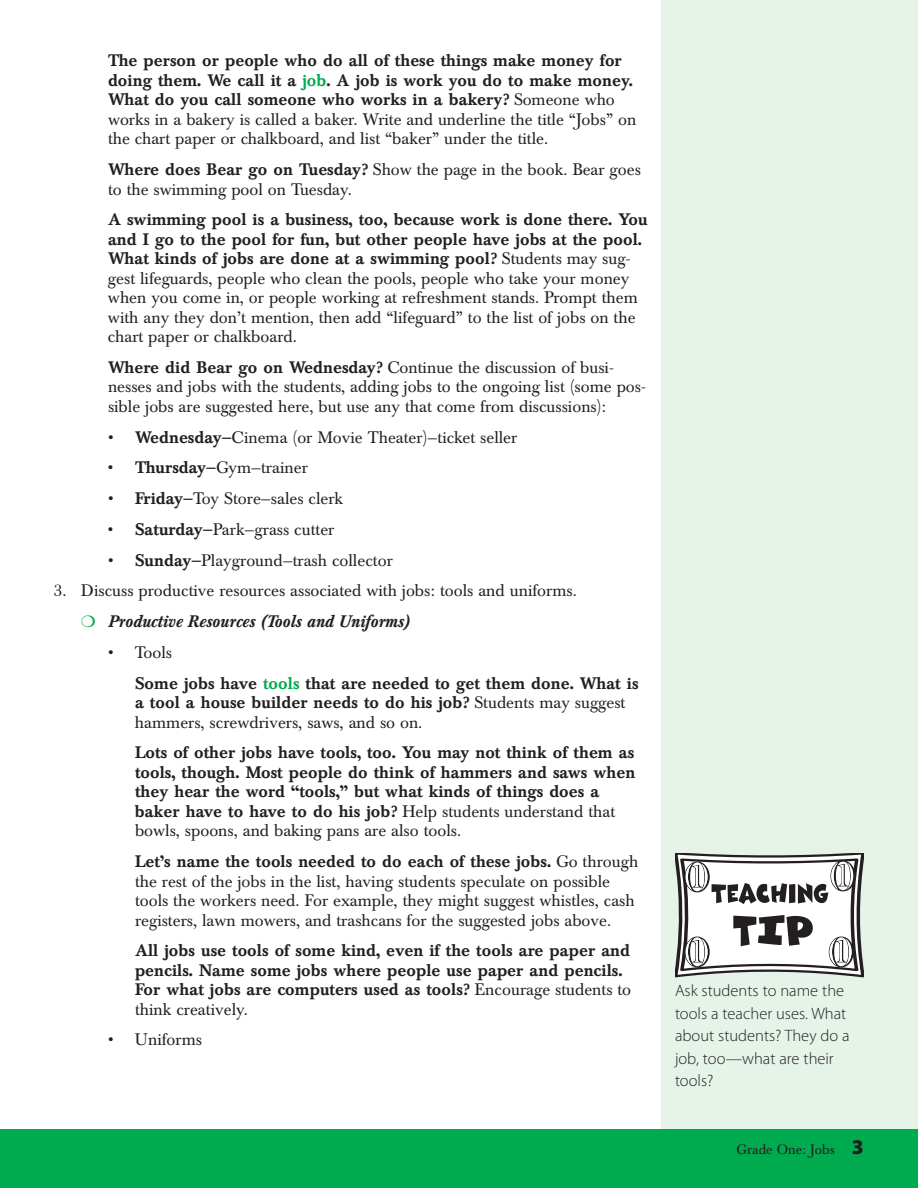
<style>
.page{position:relative;width:918px;height:1188px;background:#fff}
.page>*{position:absolute;margin:0;border:0;box-sizing:border-box;transform-origin:0 0}
.t1{font:16.5px/19.5px "Baskerville BE";color:#231f20}
.t2{font:500 16.5px/19.5px "Baskerville BE";color:#231f20}
.t3{font:300 16.5px/22.5px "Myriad Pro";color:#231f20}
.t4{font:13.5px "Baskerville BE";color:#231f20}
.s1{color:#00aa4f}
.s2{font-weight:400}
.s3{font-weight:500}
.s4{font-weight:500;font-style:italic}
.s5{font-family:"Myriad Pro";font-weight:900;font-size:21px}
</style>
<div class="page">
<div style="left:662px;top:0;width:256px;height:1188px;background:#e5f3e8"></div>
<div style="left:0;top:1130px;width:918px;height:58px;background:#00aa4f"></div>
<svg style="left:675px;top:854px;width:189px;height:123px;background:#bdbdbc"></svg>
<p class="t2" style="left:108px;top:53px;width:530px">The person or people who do all of these things make money for doing them. We call it a <span class="s1">job</span>. A job is work you do to make money.<br>What do you call someone who works in a bakery? <span class="s2">Someone who works in a bakery is called a baker. Write and underline the title “Jobs” on the chart paper or chalkboard, and list “baker” under the title.</span></p>
<p class="t1" style="left:108px;top:161px;width:534px"><span class="s3">Where does Bear go on Tuesday?</span> Show the page in the book. Bear goes to the swimming pool on Tuesday.</p>
<p class="t1" style="left:108px;top:212px;width:541px"><span class="s3">A swimming pool is a business, too, because work is done there. You and I go to the pool for fun, but other people have jobs at the pool.<br>What kinds of jobs are done at a swimming pool?</span> Students may sug&shy;gest lifeguards, people who clean the pools, people who take your money when you come in, or people working at refreshment stands. Prompt them with any they don’t mention, then add “lifeguard” to the list of jobs on the chart paper or chalkboard.</p>
<p class="t1" style="left:108px;top:359px;width:539px"><span class="s3">Where did Bear go on Wednesday?</span> Continue the discussion of busi&shy;nesses and jobs with the students, adding jobs to the ongoing list (some pos&shy;sible jobs are suggested here, but use any that come from discussions):</p>
<p class="t1" style="left:108px;top:429px;width:411px">• <span class="s3">Wednesday—</span>Cinema (or Movie Theater)—ticket seller</p>
<p class="t1" style="left:108px;top:460px;width:201px">• <span class="s3">Thursday—</span>Gym—trainer</p>
<p class="t1" style="left:108px;top:491px;width:237px">• <span class="s3">Friday—</span>Toy Store—sales clerk</p>
<p class="t1" style="left:108px;top:521px;width:228px">• <span class="s3">Saturday—</span>Park—grass cutter</p>
<p class="t1" style="left:108px;top:552px;width:286px">• <span class="s3">Sunday—</span>Playground—trash collector</p>
<p class="t1" style="left:81px;top:577px;width:497px;line-height:30.8px;text-indent:-27px">3. Discuss productive resources associated with jobs: tools and uniforms. <span class="s1">❍</span> <span class="s4">Productive Resources (Tools and Uniforms)</span></p>
<p class="t2" style="left:135px;top:639px;width:505px;line-height:30.8px;text-indent:-27px"><span class="s2">• Tools<br></span>Some jobs have <span class="s1">tools</span> that are needed to get them done. What is</p>
<p class="t1" style="left:135px;top:695px;width:492px"><span class="s3">a tool a house builder needs to do his job?</span> Students may suggest hammers, screwdrivers, saws, and so on.</p>
<p class="t2" style="left:135px;top:745px;width:502px">Lots of other jobs have tools, too. You may not think of them as tools, though. Most people do think of hammers and saws when they hear the word “tools,” but what kinds of things does a baker have to have to do his job? <span class="s2">Help students understand that bowls, spoons, and baking pans are also tools.</span></p>
<p class="t1" style="left:135px;top:853px;width:505px"><span class="s3">Let’s name the tools needed to do each of these jobs.</span> Go through the rest of the jobs in the list, having students speculate on possible tools the workers need. For example, they might suggest whistles, cash registers, lawn mowers, and trashcans for the suggested jobs above.</p>
<p class="t2" style="left:135px;top:943px;width:498px">All jobs use tools of some kind, even if the tools are paper and pencils. Name some jobs where people use paper and pencils.<br>For what jobs are computers used as tools? <span class="s2">Encourage students to think creatively.</span></p>
<p class="t1" style="left:108px;top:1032px;width:96px">• Uniforms</p>
<p class="t3" style="left:675px;top:981px;width:176px">Ask students to name the tools a teacher uses. What about students? They do a job, too—what are their tools?</p>
<p class="t4" style="left:736px;top:1144px;width:129px">Grade One: Jobs <span class="s5">3</span></p>
</div>
